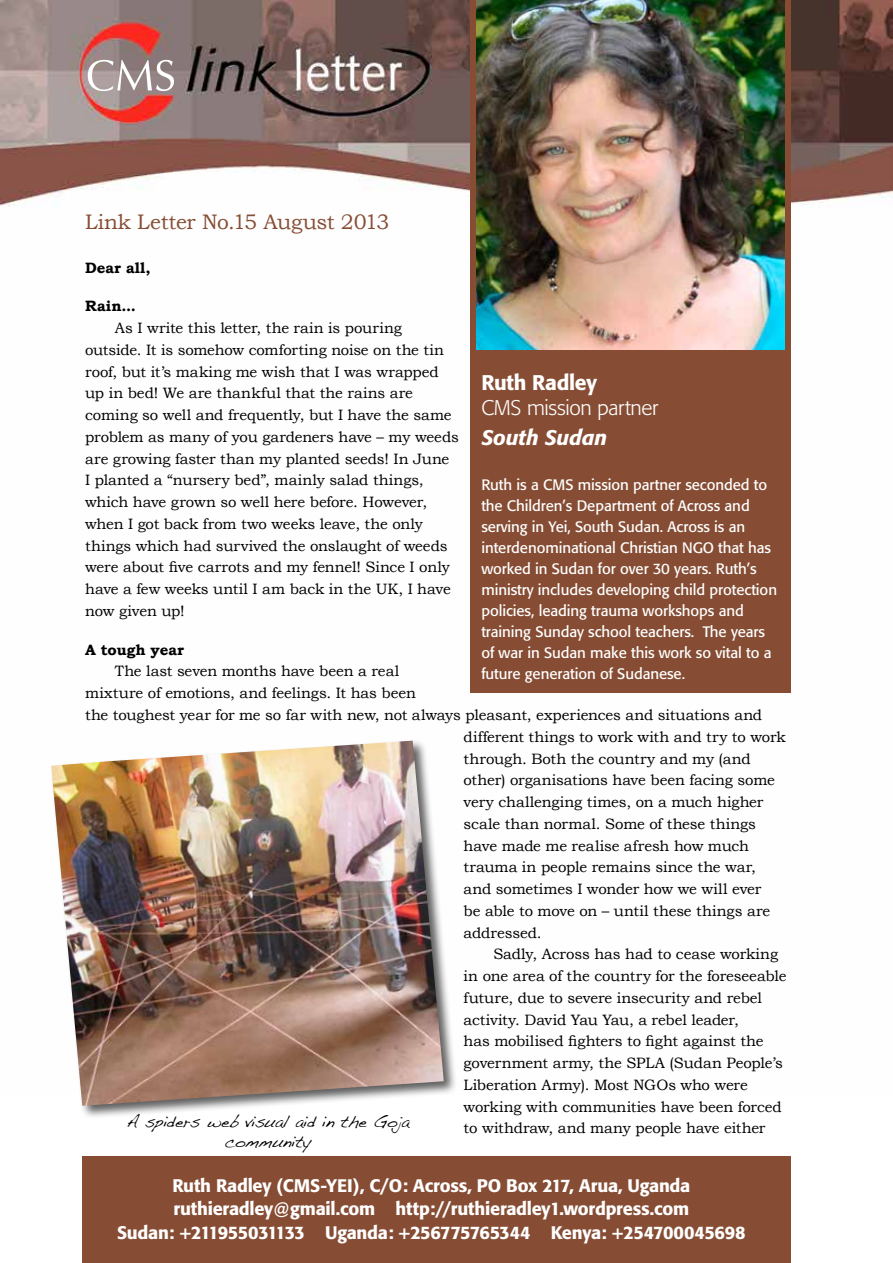
<style>
.page{position:relative;width:893px;height:1263px;background:#fff}
.page>*{position:absolute;margin:0;border:0;box-sizing:border-box;transform-origin:0 0}
.t1{font:21px "Bookman Old Style";letter-spacing:-.02em;color:#864d34}
.t2{font:300 21px "Formata";letter-spacing:-.015em;color:#fff}
.t3{font:500 21px "Formata";letter-spacing:-.015em;color:#fff}
.t4{font:italic 500 21px "Formata";color:#fff}
.t5{font:500 18px/23.2px "Formata";letter-spacing:-.015em;color:#fff;text-align:center}
.t6{font:16.5px/19.8px "Handwriting Dakota";letter-spacing:-.02em;color:#000;text-align:center}
.t7{font:15px/21.8px "Bookman Old Style";letter-spacing:-.01em;color:#000}
.t8{font:15px/21px "Formata";letter-spacing:-.005em;color:#fff}
.t9{font:700 15px "Bookman Old Style";letter-spacing:.005em;color:#000}
</style>
<div class="page">
<img style="left:0;top:0;width:893px;height:693px">
<img style="left:88px;top:60px;width:86px;height:31px">
<div style="left:471px;top:0;width:320px;height:264px;background:#864d34"></div>
<div style="left:82px;top:1157px;width:709px;height:106px;background:#864d34"></div>
<div style="left:49px;top:739px;width:409px;height:381px;background:#000;opacity:.63"></div>
<img style="left:51px;top:741px;width:393px;height:365px">
<div style="left:471px;top:260px;width:320px;height:433px;background:#864d34"></div>
<img style="left:476px;top:0;width:308px;height:349px">
<h1 class="t1" style="left:85px;top:210px;width:306px">Link Letter No.15 August 2013</h1>
<p class="t9" style="left:85px;top:259px;width:67px">Dear all,</p>
<p class="t9" style="left:85px;top:297px;width:52px">Rain...</p>
<p class="t7" style="left:85px;top:317px;width:375px;text-indent:30px">As I write this letter, the rain is pouring outside. It is somehow comforting noise on the tin roof, but it’s making me wish that I was wrapped up in bed! We are thankful that the rains are coming so well and frequently, but I have the same problem as many of you gardeners have – my weeds are growing faster than my planted seeds! In June<br>I planted a “nursery bed”, mainly salad things, which have grown so well here before. However, when I got back from two weeks leave, the only things which had survived the onslaught of weeds were about five carrots and my fennel! Since I only have a few weeks until I am back in the UK, I have now given up!</p>
<p class="t9" style="left:85px;top:641px;width:101px">A tough year</p>
<p class="t7" style="left:115px;top:660px;width:286px">The last seven months have been a real</p>
<p class="t7" style="left:85px;top:682px;width:332px">mixture of emotions, and feelings. It has been</p>
<p class="t7" style="left:85px;top:704px;width:679px">the toughest year for me so far with new, not always pleasant, experiences and situations and</p>
<p class="t7" style="left:464px;top:726px;width:324px">different things to work with and try to work</p>
<p class="t7" style="left:464px;top:747px;width:289px">through. Both the country and my (and</p>
<p class="t7" style="left:464px;top:769px;width:313px">other) organisations have been facing some</p>
<p class="t7" style="left:464px;top:791px;width:301px">very challenging times, on a much higher</p>
<p class="t7" style="left:464px;top:813px;width:294px">scale than normal. Some of these things</p>
<p class="t7" style="left:464px;top:834px;width:287px">have made me realise afresh how much</p>
<p class="t7" style="left:464px;top:856px;width:294px">trauma in people remains since the war,</p>
<p class="t7" style="left:464px;top:878px;width:299px">and sometimes I wonder how we will ever</p>
<p class="t7" style="left:464px;top:900px;width:308px">be able to move on – until these things are</p>
<p class="t7" style="left:464px;top:921px;width:80px">addressed.</p>
<p class="t7" style="left:493px;top:943px;width:286px">Sadly, Across has had to cease working</p>
<p class="t7" style="left:464px;top:965px;width:324px">in one area of the country for the foreseeable</p>
<p class="t7" style="left:464px;top:987px;width:300px">future, due to severe insecurity and rebel</p>
<p class="t7" style="left:464px;top:1008px;width:277px">activity. David Yau Yau, a rebel leader,</p>
<p class="t7" style="left:464px;top:1030px;width:302px">has mobilised fighters to fight against the</p>
<p class="t7" style="left:464px;top:1052px;width:321px">government army, the SPLA (Sudan People’s</p>
<p class="t7" style="left:464px;top:1074px;width:286px">Liberation Army). Most NGOs who were</p>
<p class="t7" style="left:464px;top:1095px;width:320px">working with communities have been forced</p>
<p class="t7" style="left:464px;top:1117px;width:303px">to withdraw, and many people have either</p>
<h1 class="t3" style="left:481px;top:370px;width:117px">Ruth Radley</h1>
<h1 class="t2" style="left:481px;top:396px;width:179px">CMS mission partner</h1>
<h1 class="t4" style="left:481px;top:424px;width:127px">South Sudan</h1>
<p class="t8" style="left:481px;top:474px;width:297px">Ruth is a CMS mission partner seconded to the Children’s Department of Across and serving in Yei, South Sudan. Across is an interdenominational Christian NGO that has worked in Sudan for over 30 years. Ruth’s ministry includes developing child protection policies, leading trauma workshops and training Sunday school teachers. The years of war in Sudan make this work so vital to a future generation of Sudanese.</p>
<p class="t6" style="left:126px;top:1112px;width:285px">A spiders web visual aid in the Goja community</p>
<p class="t5" style="left:117px;top:1174px;width:630px">Ruth Radley (CMS-YEI), C/O: Across, PO Box 217, Arua, Uganda ruthieradley@gmail.com http://ruthieradley1.wordpress.com<br>Sudan: +211955031133 Uganda: +256775765344 Kenya: +254700045698</p>
</div>
